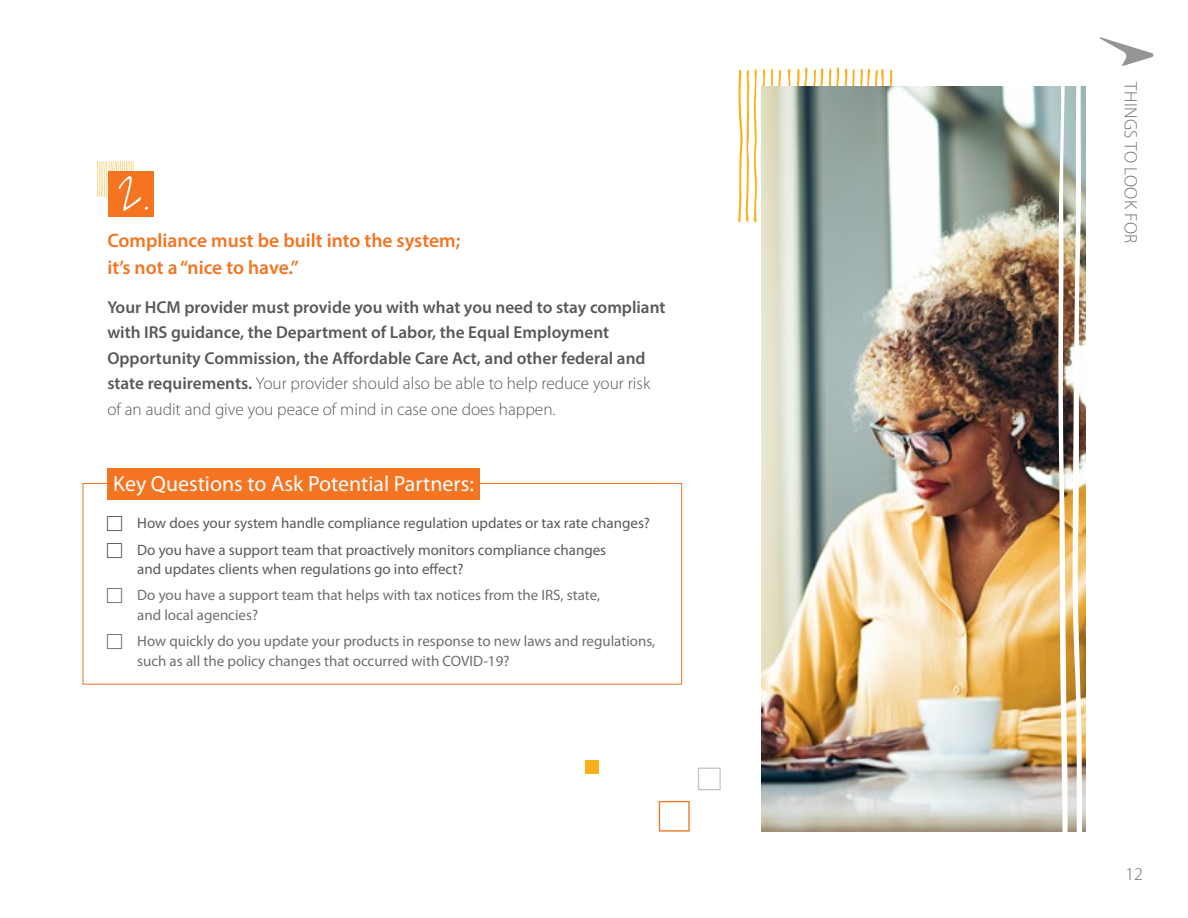
<style>
.page{position:relative;width:1188px;height:918px;background:#fff}
.page>*{position:absolute;margin:0;border:0;box-sizing:border-box;transform-origin:0 0}
.t1{font:57px "Jenna Sue Pro";color:#fff}
.t2{font:21.9px "Myriad Pro";color:#fff}
.t3{font:600 19.5px/27px "Myriad Pro";color:#f47422}
.t4{font:300 18px "Myriad Pro";letter-spacing:.02em;color:#6d6e71}
.t5{font:600 17.25px/25.5px "Myriad Pro";color:#58595b}
.t6{font:15px/19.5px "Myriad Pro";color:#6d6e71}
.t7{font:15px/26.2px "Myriad Pro";color:#58595b}
.s1{font-weight:300}
</style>
<div class="page">
<svg style="left:97px;top:161px;width:37px;height:36px"></svg>
<svg style="left:738px;top:67px;width:154px;height:158px"></svg>
<img style="left:762px;top:86px;width:324px;height:746px">
<img style="left:1058px;top:86px;width:25px;height:746px">
<div style="left:586px;top:760px;width:13px;height:14px;background:#fcaf1a"></div>
<div style="left:698px;top:768px;width:23px;height:22px;border:1px solid #c4c6c8"></div>
<div style="left:659px;top:801px;width:31px;height:31px;border:1px solid #f47422"></div>
<div style="left:83px;top:483px;width:599px;height:202px;background:#fff;border:1px solid #f47422"></div>
<div style="left:108px;top:171px;width:46px;height:46px;background:#f47422"></div>
<svg style="left:1100px;top:37px;width:53px;height:29px"></svg>
<div style="left:107px;top:469px;width:373px;height:31px;background:#f47422"></div>
<h1 class="t1" style="left:120px;top:160px;width:30px">2.</h1>
<p class="t3" style="left:107px;top:226px;width:354px">Compliance must be built into the system; it’s not a “nice to have.”</p>
<p class="t5" style="left:107px;top:294px;width:560px">Your HCM provider must provide you with what you need to stay compliant with IRS guidance, the Department of Labor, the Equal Employment Opportunity Commission, the Affordable Care Act, and other federal and state requirements. <span class="s1">Your provider should also be able to help reduce your risk of an audit and give you peace of mind in case one does happen.</span></p>
<p class="t2" style="left:113px;top:470px;width:362px">Key Questions to Ask Potential Partners:</p>
<p class="t7" style="left:137px;top:510px;width:514px">How does your system handle compliance regulation updates or tax rate changes?<br>Do you have a support team that proactively monitors compliance changes</p>
<p class="t7" style="left:137px;top:556px;width:328px">and updates clients when regulations go into effect?</p>
<p class="t6" style="left:137px;top:585px;width:464px">Do you have a support team that helps with tax notices from the IRS, state, and local agencies?</p>
<p class="t6" style="left:137px;top:631px;width:520px">How quickly do you update your products in response to new laws and regulations, such as all the policy changes that occurred with COVID-19?</p>
<p class="t4" style="left:1142px;top:82px;width:162px;rotate:90deg">THINGS TO LOOK FOR</p>
<p class="t4" style="left:1125px;top:863px;width:19px">12</p>
</div>
